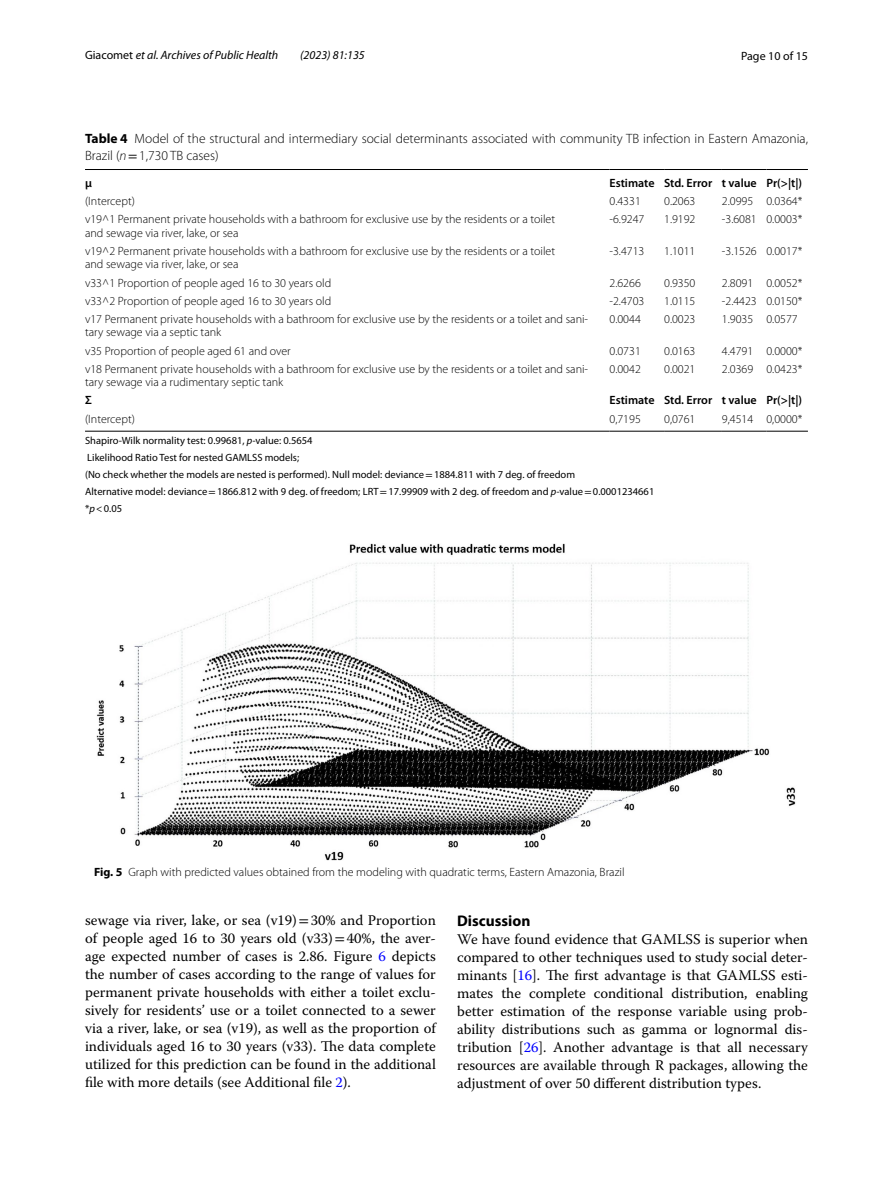
<style>
.page{position:relative;width:893px;height:1187px;background:#fff}
.page>*{position:absolute;margin:0;border:0;box-sizing:border-box;transform-origin:0 0}
.t1{font:700 15.45px "Myriad Pro";color:#000}
.t2{font:14.7px/18px "Warnock Pro";color:#000;text-align:justify}
.t3{font:300 13.5px/16.5px "Myriad Pro";color:#000}
.t4{font:300 12px/13.5px "Myriad Pro";color:#000}
.t5{font:600 12px "Myriad Pro";color:#000}
.t6{font:italic 12px "Myriad Pro";color:#000}
.t7{font:12px "Myriad Pro";color:#000}
.t8{font:10.5px/17px "Myriad Pro";color:#000}
.s1{font-style:normal}
.s2{font-weight:700}
.s3{font-style:italic}
.s4{font-family:"STIX";font-weight:400}
.s5{font-family:"STIX"}
.s6{color:#00f}
</style>
<div class="page">
<hr style="left:85px;top:169px;width:524px;height:1px;background:#000">
<hr style="left:609px;top:169px;width:55px;height:1px;background:#000">
<hr style="left:664px;top:169px;width:58px;height:1px;background:#000">
<hr style="left:722px;top:169px;width:44px;height:1px;background:#000">
<hr style="left:766px;top:169px;width:42px;height:1px;background:#000">
<hr style="left:85px;top:431px;width:524px;height:1px;background:#000">
<hr style="left:609px;top:431px;width:55px;height:1px;background:#000">
<hr style="left:664px;top:431px;width:58px;height:1px;background:#000">
<hr style="left:722px;top:431px;width:44px;height:1px;background:#000">
<hr style="left:766px;top:431px;width:42px;height:1px;background:#000">
<img style="left:96px;top:543px;width:700px;height:317px">
<p class="t6" style="left:85px;top:48px;width:195px"><span class="s1">Giacomet</span> et al. Archives of Public Health</p>
<p class="t6" style="left:300px;top:48px;width:66px">(2023) 81:135</p>
<p class="t7" style="left:741px;top:48px;width:68px">Page 10 of 15</p>
<p class="t3" style="left:85px;top:130px;width:724px"><span class="s2">Table 4</span> Model of the structural and intermediary social determinants associated with community TB infection in Eastern Amazonia,<br>Brazil (<span class="s3">n</span><span class="s4">=</span>1,730 TB cases)</p>
<p class="t5" style="left:85px;top:175px;width:8px">µ</p>
<p class="t5" style="left:609px;top:175px;width:194px">Estimate Std. Error t value Pr(&gt;|t|)</p>
<p class="t4" style="left:85px;top:194px;width:51px">(Intercept)</p>
<p class="t4" style="left:609px;top:194px;width:33px">0.4331</p>
<p class="t4" style="left:664px;top:194px;width:33px">0.2063</p>
<p class="t4" style="left:722px;top:194px;width:82px">2.0995 0.0364*</p>
<p class="t4" style="left:85px;top:213px;width:472px">v19^1 Permanent private households with a bathroom for exclusive use by the residents or a toilet and sewage via river, lake, or sea</p>
<p class="t4" style="left:609px;top:213px;width:36px">-6.9247</p>
<p class="t4" style="left:664px;top:213px;width:33px">1.9192</p>
<p class="t4" style="left:722px;top:213px;width:82px">-3.6081 0.0003*</p>
<p class="t4" style="left:85px;top:244px;width:472px">v19^2 Permanent private households with a bathroom for exclusive use by the residents or a toilet and sewage via river, lake, or sea</p>
<p class="t4" style="left:609px;top:244px;width:36px">-3.4713</p>
<p class="t4" style="left:664px;top:244px;width:33px">1.1011</p>
<p class="t4" style="left:722px;top:244px;width:82px">-3.1526 0.0017*</p>
<p class="t4" style="left:85px;top:276px;width:248px">v33^1 Proportion of people aged 16 to 30 years old</p>
<p class="t4" style="left:609px;top:276px;width:33px">2.6266</p>
<p class="t4" style="left:664px;top:276px;width:33px">0.9350</p>
<p class="t4" style="left:722px;top:276px;width:82px">2.8091 0.0052*</p>
<p class="t4" style="left:85px;top:294px;width:248px">v33^2 Proportion of people aged 16 to 30 years old</p>
<p class="t4" style="left:609px;top:294px;width:36px">-2.4703</p>
<p class="t4" style="left:664px;top:294px;width:33px">1.0115</p>
<p class="t4" style="left:722px;top:294px;width:82px">-2.4423 0.0150*</p>
<p class="t4" style="left:85px;top:312px;width:505px">v17 Permanent private households with a bathroom for exclusive use by the residents or a toilet and sani&shy;tary sewage via a septic tank</p>
<p class="t4" style="left:609px;top:312px;width:33px">0.0044</p>
<p class="t4" style="left:664px;top:312px;width:33px">0.0023</p>
<p class="t4" style="left:722px;top:312px;width:77px">1.9035 0.0577</p>
<p class="t4" style="left:85px;top:344px;width:207px">v35 Proportion of people aged 61 and over</p>
<p class="t4" style="left:609px;top:344px;width:33px">0.0731</p>
<p class="t4" style="left:664px;top:344px;width:33px">0.0163</p>
<p class="t4" style="left:722px;top:344px;width:82px">4.4791 0.0000*</p>
<p class="t4" style="left:85px;top:362px;width:505px">v18 Permanent private households with a bathroom for exclusive use by the residents or a toilet and sani&shy;tary sewage via a rudimentary septic tank</p>
<p class="t4" style="left:609px;top:362px;width:33px">0.0042</p>
<p class="t4" style="left:664px;top:362px;width:33px">0.0021</p>
<p class="t4" style="left:722px;top:362px;width:82px">2.0369 0.0423*</p>
<p class="t5" style="left:85px;top:392px;width:8px">Σ</p>
<p class="t5" style="left:609px;top:392px;width:194px">Estimate Std. Error t value Pr(&gt;|t|)</p>
<p class="t4" style="left:85px;top:412px;width:51px">(Intercept)</p>
<p class="t4" style="left:609px;top:412px;width:33px">0,7195</p>
<p class="t4" style="left:664px;top:412px;width:33px">0,0761</p>
<p class="t4" style="left:722px;top:412px;width:82px">9,4514 0,0000*</p>
<p class="t8" style="left:85px;top:432px;width:571px">Shapiro-Wilk normality test: 0.99681, <span class="s3">p</span>-value: 0.5654<br>Likelihood Ratio Test for nested GAMLSS models;<br>(No check whether the models are nested is performed). Null model: deviance<span class="s5">=</span>1884.811 with 7 deg. of freedom<br>Alternative model: deviance<span class="s5">=</span>1866.812 with 9 deg. of freedom; LRT<span class="s5">=</span>17.99909 with 2 deg. of freedom and <span class="s3">p</span>-value<span class="s5">=</span>0.0001234661 *<span class="s3">p</span>&lt;0.05</p>
<p class="t4" style="left:94px;top:865px;width:532px"><span class="s2">Fig. 5</span> Graph with predicted values obtained from the modeling with quadratic terms, Eastern Amazonia, Brazil</p>
<p class="t2" style="left:85px;top:910px;width:352px">sewage via river, lake, or sea (v19)<span class="s5">=</span>30% and Proportion of people aged 16 to 30 years old (v33)<span class="s5">=</span>40%, the aver&shy;age expected number of cases is 2.86. Figure <span class="s6">6</span> depicts the number of cases according to the range of values for permanent private households with either a toilet exclu&shy;sively for residents’ use or a toilet connected to a sewer via a river, lake, or sea (v19), as well as the proportion of individuals aged 16 to 30 years (v33). The data complete utilized for this prediction can be found in the additional file with more details (see Additional file <span class="s6">2</span>).</p>
<p class="t1" style="left:457px;top:910px;width:75px">Discussion</p>
<p class="t2" style="left:457px;top:929px;width:352px">We have found evidence that GAMLSS is superior when compared to other techniques used to study social deter&shy;minants [<span class="s6">16</span>]. The first advantage is that GAMLSS esti&shy;mates the complete conditional distribution, enabling better estimation of the response variable using prob&shy;ability distributions such as gamma or lognormal dis&shy;tribution [<span class="s6">26</span>]. Another advantage is that all necessary resources are available through R packages, allowing the adjustment of over 50 different distribution types.</p>
</div>
